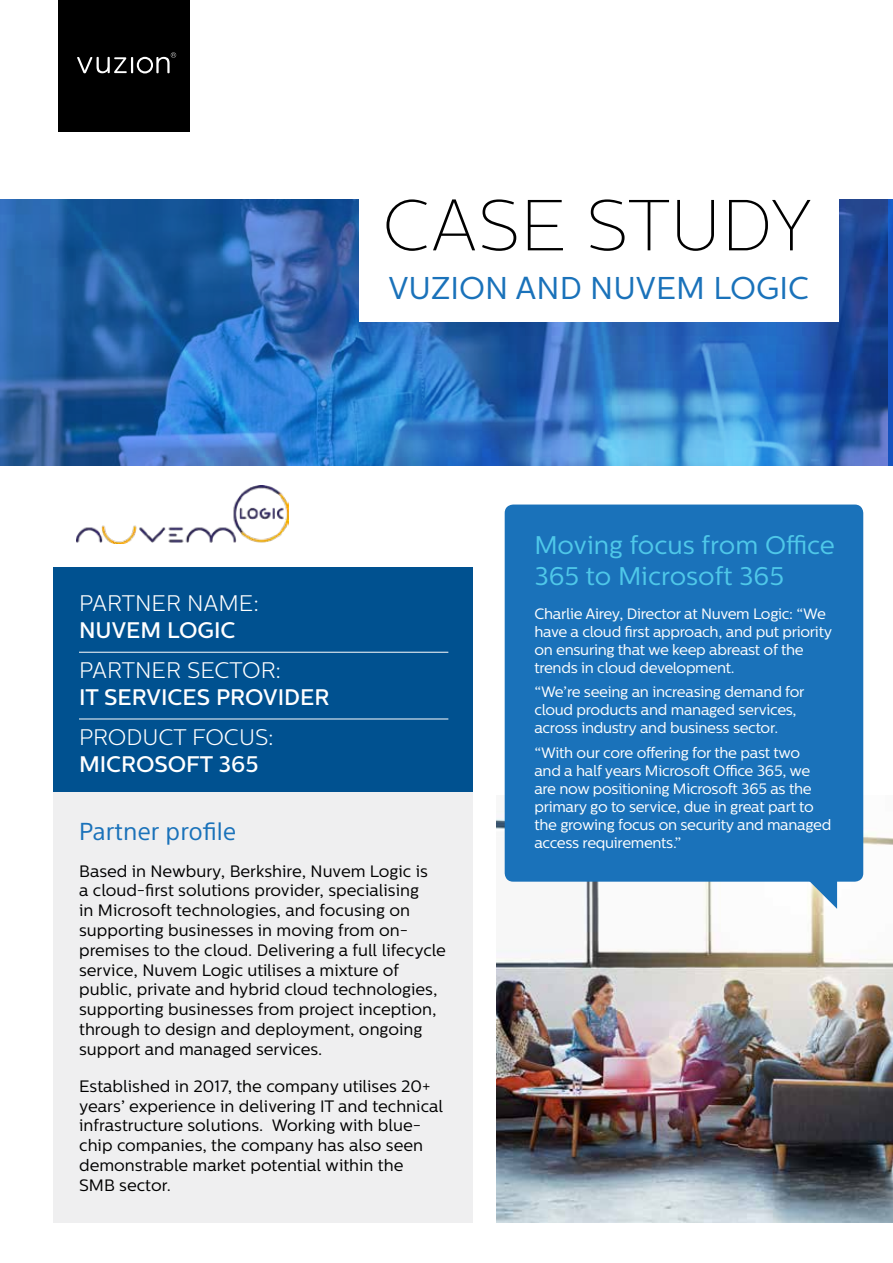
<style>
.page{position:relative;width:893px;height:1263px;background:#fff}
.page>*{position:absolute;margin:0;border:0;box-sizing:border-box;transform-origin:0 0}
.t1{font:100 72px "Centrale Sans";color:#000}
.t2{font:31.5px "Centrale Sans";color:#1a72ba}
.t3{font:25.5px/30.6px "Centrale Sans";color:#4fc8e9}
.t4{font:24px "SST Pro";color:#1a72ba}
.t5{font:500 22.5px "Centrale Sans";color:#fff}
.t6{font:300 22.5px "Centrale Sans";color:#fff}
.t7{font:16.5px/19.8px "Centrale Sans";color:#000}
.t8{font:15px/18px "Centrale Sans";letter-spacing:-.02em;color:#fff}
</style>
<div class="page">
<img style="left:0;top:199px;width:893px;height:267px">
<div style="left:54px;top:787px;width:419px;height:435px;background:#efeff0"></div>
<div style="left:54px;top:567px;width:419px;height:225px;background:#005190"></div>
<img style="left:496px;top:796px;width:397px;height:426px">
<div style="left:359px;top:183px;width:480px;height:139px;background:#fff"></div>
<hr style="left:79px;top:652px;width:369px;height:1px;background:#fff">
<hr style="left:79px;top:719px;width:369px;height:1px;background:#fff">
<img style="left:77px;top:485px;width:211px;height:58px">
<div style="left:58px;top:0;width:132px;height:131px;background:#000"></div>
<svg style="left:77px;top:52px;width:99px;height:21px"></svg>
<div style="left:505px;top:504px;width:358px;height:378px;background:#1a72ba;border-radius:9px"></div>
<svg style="left:754px;top:881px;width:83px;height:28px"></svg>
<h1 class="t1" style="left:382px;top:186px;width:432px">CASE STUDY</h1>
<h2 class="t2" style="left:388px;top:270px;width:422px">VUZION AND NUVEM LOGIC</h2>
<h3 class="t6" style="left:79px;top:591px;width:181px">PARTNER NAME:</h3>
<h3 class="t5" style="left:79px;top:617px;width:158px">NUVEM LOGIC</h3>
<h3 class="t6" style="left:79px;top:657px;width:204px">PARTNER SECTOR:</h3>
<h3 class="t5" style="left:79px;top:684px;width:252px">IT SERVICES PROVIDER</h3>
<h3 class="t6" style="left:79px;top:724px;width:196px">PRODUCT FOCUS:</h3>
<h3 class="t5" style="left:79px;top:751px;width:181px">MICROSOFT 365</h3>
<h3 class="t4" style="left:79px;top:817px;width:159px">Partner profile</h3>
<p class="t7" style="left:79px;top:861px;width:368px">Based in Newbury, Berkshire, Nuvem Logic is<br>a cloud-first solutions provider, specialising<br>in Microsoft technologies, and focusing on supporting businesses in moving from on&shy;premises to the cloud. Delivering a full lifecycle service, Nuvem Logic utilises a mixture of public, private and hybrid cloud technologies, supporting businesses from project inception, through to design and deployment, ongoing support and managed services.</p>
<p class="t7" style="left:79px;top:1076px;width:365px">Established in 2017, the company utilises 20+ years’ experience in delivering IT and technical infrastructure solutions. Working with blue&shy;chip companies, the company has also seen demonstrable market potential within the SMB sector.</p>
<h3 class="t3" style="left:534px;top:530px;width:302px">Moving focus from Office<br>365 to Microsoft 365</h3>
<p class="t8" style="left:534px;top:605px;width:299px">Charlie Airey, Director at Nuvem Logic: “We have a cloud first approach, and put priority on ensuring that we keep abreast of the trends in cloud development.</p>
<p class="t8" style="left:534px;top:683px;width:272px">“We’re seeing an increasing demand for cloud products and managed services, across industry and business sector.</p>
<p class="t8" style="left:534px;top:743px;width:298px">“With our core offering for the past two<br>and a half years Microsoft Office 365, we are now positioning Microsoft 365 as the primary go to service, due in great part to the growing focus on security and managed access requirements.”</p>
</div>
